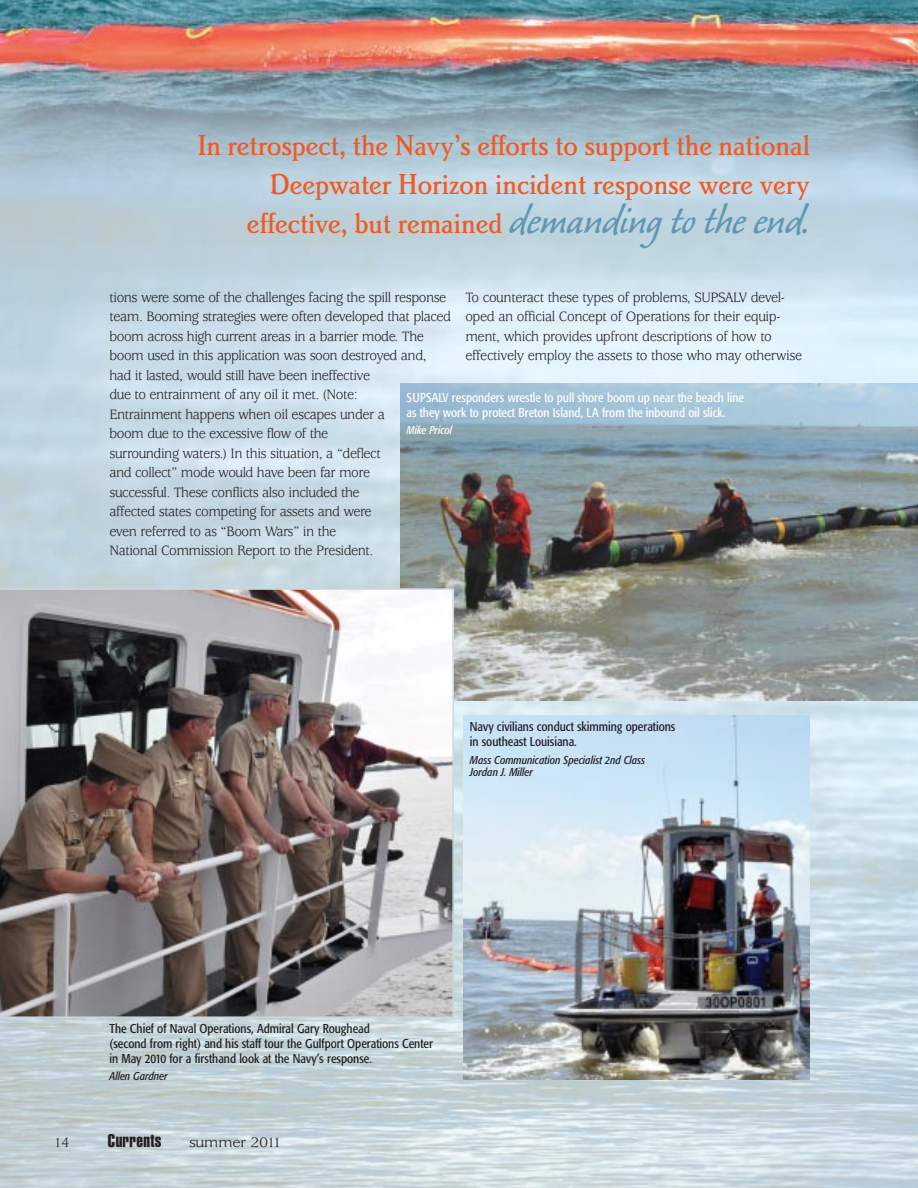
<style>
.page{position:relative;width:918px;height:1188px;background:#fff}
.page>*{position:absolute;margin:0;border:0;box-sizing:border-box;transform-origin:0 0}
.t1{font:30px/39px "Brighton Medium Plain";color:#f15a22;text-align:right}
.t2{font:18px "Helvetica Extra Compressed";letter-spacing:.02em;color:#231f20;scale:1.1 1}
.t3{font:15px/19.5px "Usherwood";letter-spacing:-.035em;color:#231f20;scale:.95 1}
.t4{font:15px "Usherwood";letter-spacing:-.035em;color:#231f20;scale:1.1 1}
.t5{font:condensed 12.75px/15px "Formata";color:#231f20}
.t6{font:condensed 12.75px/15px "Formata";color:#fff}
.t7{font:italic condensed 11.25px/12px "Formata";color:#231f20}
.t8{font:italic condensed 11.25px "Formata";color:#fff}
.s1{font-family:"Caliban";font-size:48px;color:#5f98b0}
</style>
<div class="page">
<img style="left:0;top:0;width:918px;height:1187px">
<img style="left:401px;top:384px;width:517px;height:316px">
<img style="left:0;top:588px;width:454px;height:430px">
<img style="left:464px;top:716px;width:346px;height:364px">
<h1 class="t1" style="left:198px;top:129px;width:614px">In retrospect, the Navy’s efforts to support the national<br>Deepwater Horizon incident response were very effective, but remained <span class="s1">demanding to the end.</span></h1>
<p class="t3" style="left:110px;top:289px;width:361px">tions were some of the challenges facing the spill response team. Booming strategies were often developed that placed boom across high current areas in a barrier mode. The boom used in this application was soon destroyed and, had it lasted, would still have been ineffective<br>due to entrainment of any oil it met. (Note:<br>Entrainment happens when oil escapes under a<br>boom due to the excessive flow of the<br>surrounding waters.) In this situation, a “deflect<br>and collect” mode would have been far more<br>successful. These conflicts also included the<br>affected states competing for assets and were<br>even referred to as “Boom Wars” in the<br>National Commission Report to the President.</p>
<p class="t3" style="left:465px;top:289px;width:356px">To counteract these types of problems, SUPSALV devel&shy;oped an official Concept of Operations for their equip&shy;ment, which provides upfront descriptions of how to effectively employ the assets to those who may otherwise</p>
<p class="t6" style="left:406px;top:391px;width:339px">SUPSALV responders wrestle to pull shore boom up near the beach line as they work to protect Breton Island, LA from the inbound oil slick.</p>
<p class="t8" style="left:406px;top:425px;width:47px">Mike Pricol</p>
<p class="t5" style="left:470px;top:720px;width:207px">Navy civilians conduct skimming operations in southeast Louisiana.</p>
<p class="t7" style="left:470px;top:754px;width:177px">Mass Communication Specialist 2nd Class<br>Jordan J. Miller</p>
<p class="t5" style="left:110px;top:1022px;width:325px">The Chief of Naval Operations, Admiral Gary Roughead<br>(second from right) and his staff tour the Gulfport Operations Center in May 2010 for a firsthand look at the Navy’s response.</p>
<p class="t7" style="left:110px;top:1071px;width:60px">Allen Gardner</p>
<p class="t3" style="left:54px;top:1134px;width:18px">14</p>
<p class="t2" style="left:108px;top:1134px;width:50px">Currents</p>
<p class="t4" style="left:189px;top:1137px;width:86px">summer 2011</p>
</div>
